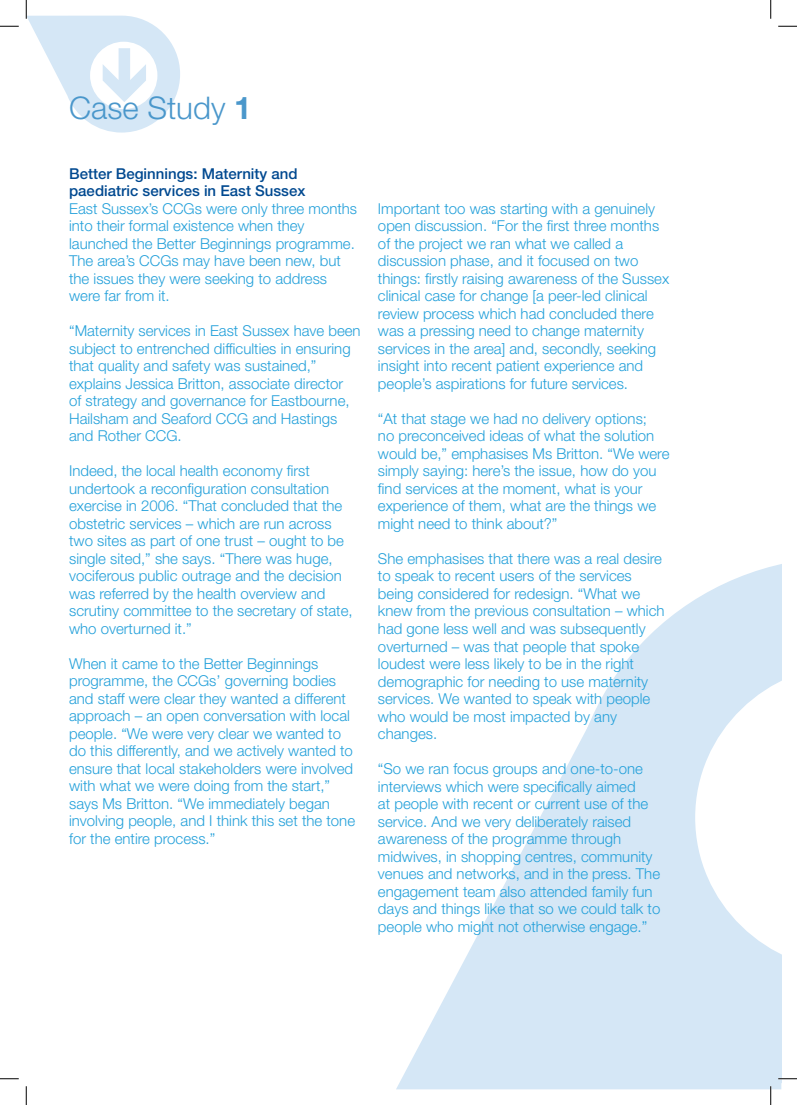
<style>
.page{position:relative;width:797px;height:1105px;background:#fff}
.page>*{position:absolute;margin:0;border:0;box-sizing:border-box;transform-origin:0 0}
.t1{font:300 31.25px "Helvetica Neue LT Std";color:#4a97cb}
.t2{font:300 15px/17.5px "Helvetica Neue LT Std";color:#23a0da}
.t3{font:500 15px/17.5px "Helvetica Neue LT Std";color:#014990}
.s1{font-weight:700}
</style>
<div class="page">
<svg style="left:611px;top:564px;width:170px;height:118px;fill:#d5e7f6"></svg>
<svg style="left:396px;top:682px;width:385px;height:407px;fill:#d5e7f6"></svg>
<svg style="left:695px;top:664px;width:86px;height:307px"></svg>
<svg style="left:0;top:25px;width:19px;height:2px"></svg>
<svg style="left:778px;top:25px;width:19px;height:2px"></svg>
<svg style="left:0;top:1078px;width:19px;height:1px"></svg>
<svg style="left:778px;top:1078px;width:19px;height:1px"></svg>
<svg style="left:25px;top:1086px;width:2px;height:19px"></svg>
<svg style="left:770px;top:0;width:1px;height:19px"></svg>
<svg style="left:770px;top:1086px;width:1px;height:19px"></svg>
<svg style="left:25px;top:0;width:155px;height:133px"></svg>
<h1 class="t1" style="left:69px;top:89px;width:184px">Case Study <span class="s1">1</span></h1>
<p class="t3" style="left:69px;top:164px;width:238px">Better Beginnings: Maternity and paediatric services in East Sussex</p>
<p class="t2" style="left:69px;top:199px;width:289px">East Sussex’s CCGs were only three months into their formal existence when they launched the Better Beginnings programme.<br>The area’s CCGs may have been new, but the issues they were seeking to address were far from it.</p>
<p class="t2" style="left:69px;top:322px;width:293px">“Maternity services in East Sussex have been subject to entrenched difficulties in ensuring that quality and safety was sustained,” explains Jessica Britton, associate director<br>of strategy and governance for Eastbourne, Hailsham and Seaford CCG and Hastings and Rother CCG.</p>
<p class="t2" style="left:69px;top:462px;width:285px">Indeed, the local health economy first undertook a reconfiguration consultation exercise in 2006. “That concluded that the obstetric services – which are run across two sites as part of one trust – ought to be single sited,” she says. “There was huge, vociferous public outrage and the decision was referred by the health overview and scrutiny committee to the secretary of state, who overturned it.”</p>
<p class="t2" style="left:69px;top:654px;width:287px">When it came to the Better Beginnings programme, the CCGs’ governing bodies and staff were clear they wanted a different approach – an open conversation with local people. “We were very clear we wanted to do this differently, and we actively wanted to ensure that local stakeholders were involved with what we were doing from the start,” says Ms Britton. “We immediately began involving people, and I think this set the tone for the entire process.”</p>
<p class="t2" style="left:378px;top:199px;width:293px">Important too was starting with a genuinely open discussion. “For the first three months of the project we ran what we called a discussion phase, and it focused on two things: firstly raising awareness of the Sussex clinical case for change [a peer-led clinical review process which had concluded there was a pressing need to change maternity services in the area] and, secondly, seeking insight into recent patient experience and people’s aspirations for future services.</p>
<p class="t2" style="left:378px;top:409px;width:293px">“At that stage we had no delivery options;<br>no preconceived ideas of what the solution would be,” emphasises Ms Britton. “We were simply saying: here’s the issue, how do you find services at the moment, what is your experience of them, what are the things we might need to think about?”</p>
<p class="t2" style="left:378px;top:550px;width:288px">She emphasises that there was a real desire to speak to recent users of the services being considered for redesign. “What we knew from the previous consultation – which had gone less well and was subsequently overturned – was that people that spoke loudest were less likely to be in the right demographic for needing to use maternity services. We wanted to speak with people who would be most impacted by any changes.</p>
<p class="t2" style="left:378px;top:760px;width:284px">“So we ran focus groups and one-to-one interviews which were specifically aimed<br>at people with recent or current use of the service. And we very deliberately raised awareness of the programme through midwives, in shopping centres, community venues and networks, and in the press. The engagement team also attended family fun days and things like that so we could talk to people who might not otherwise engage.”</p>
</div>
